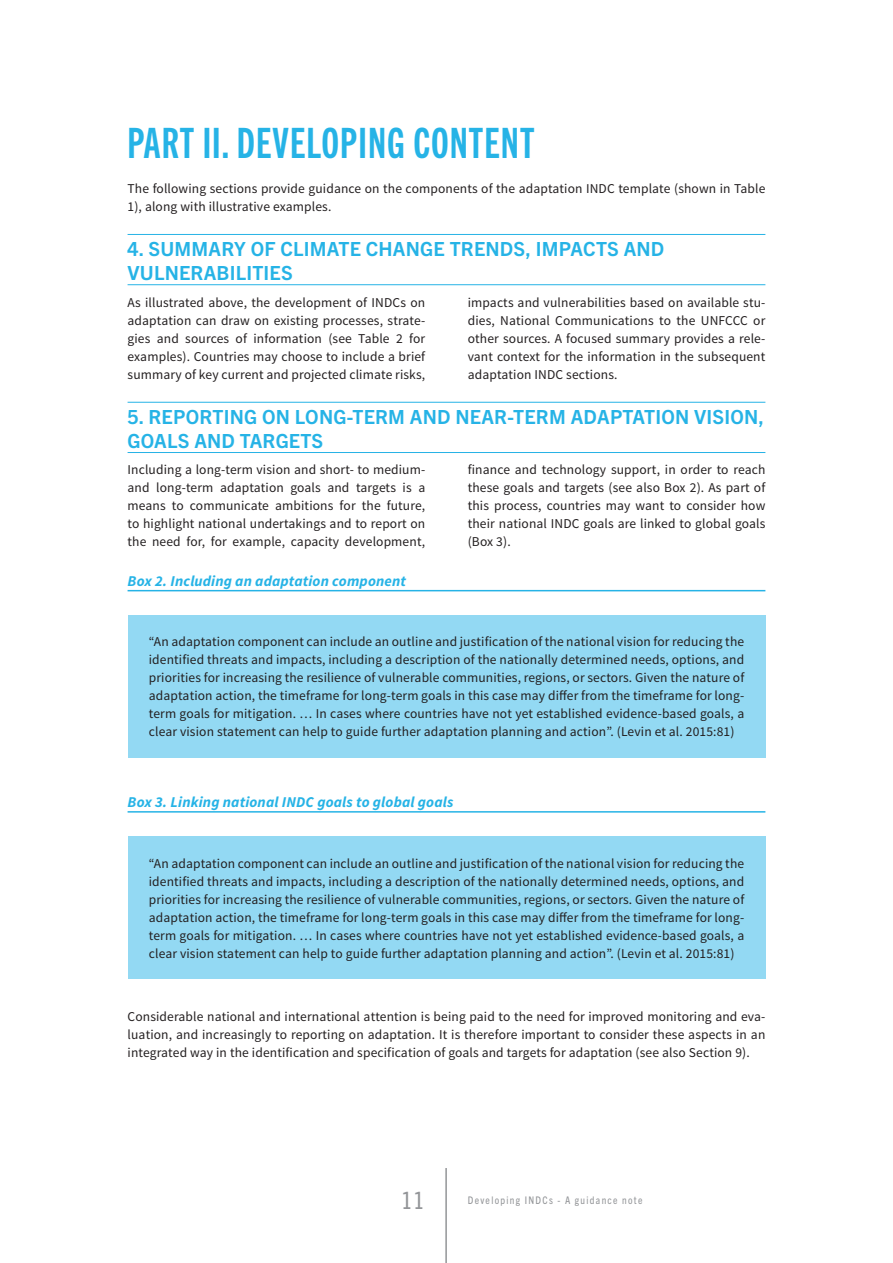
<style>
.page{position:relative;width:893px;height:1263px;background:#fff}
.page>*{position:absolute;margin:0;border:0;box-sizing:border-box;transform-origin:0 0}
.TITLE-1{font:42px "Trade Gothic Next LT Pro Bd Cm";letter-spacing:.025em;color:#26b3e6}
.t1{font:condensed 24px "Trade Gothic Next LT Pro";color:#939598}
.SUBTITLE{font:700 19.5px/24px "Trade Gothic Next LT Pro";letter-spacing:.01em;color:#26b3e6}
.Table-TITLE{font:italic 700 15px "Source Sans Pro";letter-spacing:.01em;color:#26b3e6}
.TXT_1-col{font:13.5px/18px "Source Sans Pro";letter-spacing:.01em;color:#231f20;text-align:justify}
.TXT_2-col{font:13.5px/18px "Source Sans Pro";letter-spacing:.01em;color:#231f20;text-align:justify}
.t2{font:condensed 10.5px "Trade Gothic Next LT Pro";letter-spacing:.125em;color:#939598}
</style>
<div class="page">
<hr style="left:445px;top:1168px;width:2px;height:95px;background:#939598">
<hr style="left:128px;top:234px;width:637px;height:1px;background:#26b3e6">
<hr style="left:128px;top:284px;width:637px;height:1px;background:#26b3e6">
<hr style="left:128px;top:402px;width:637px;height:1px;background:#26b3e6">
<hr style="left:128px;top:452px;width:637px;height:1px;background:#26b3e6">
<hr style="left:128px;top:590px;width:637px;height:1px;background:#26b3e6">
<hr style="left:128px;top:811px;width:637px;height:2px;background:#26b3e6">
<div style="left:128px;top:615px;width:637px;height:143px;background:#93d9f3"></div>
<div style="left:128px;top:836px;width:637px;height:143px;background:#93d9f3"></div>
<p class="TITLE-1" style="left:128px;top:115px;width:408px">PART II. DEVELOPING CONTENT</p>
<p class="TXT_1-col" style="left:128px;top:180px;width:639px">The following sections provide guidance on the components of the adaptation INDC template (shown in Table<br>1), along with illustrative examples.</p>
<p class="SUBTITLE" style="left:128px;top:236px;width:538px">4. SUMMARY OF CLIMATE CHANGE TRENDS, IMPACTS AND<br>VULNERABILITIES</p>
<p class="TXT_2-col" style="left:128px;top:293px;width:299px">As illustrated above, the development of INDCs on adaptation can draw on existing processes, strate&shy;gies and sources of information (see Table 2 for examples). Countries may choose to include a brief summary of key current and projected climate risks,</p>
<p class="TXT_2-col" style="left:468px;top:293px;width:299px">impacts and vulnerabilities based on available stu&shy;dies, National Communications to the UNFCCC or other sources. A focused summary provides a rele&shy;vant context for the information in the subsequent adaptation INDC sections.</p>
<p class="SUBTITLE" style="left:128px;top:403px;width:638px">5. REPORTING ON LONG-TERM AND NEAR-TERM ADAPTATION VISION,<br>GOALS AND TARGETS</p>
<p class="TXT_2-col" style="left:128px;top:461px;width:299px">Including a long-term vision and short- to medium&shy;and long-term adaptation goals and targets is a means to communicate ambitions for the future, to highlight national undertakings and to report on the need for, for example, capacity development,</p>
<p class="TXT_2-col" style="left:468px;top:461px;width:299px">finance and technology support, in order to reach these goals and targets (see also Box 2). As part of this process, countries may want to consider how their national INDC goals are linked to global goals (Box 3).</p>
<p class="Table-TITLE" style="left:128px;top:571px;width:280px">Box 2. Including an adaptation component</p>
<p class="TXT_1-col" style="left:149px;top:633px;width:597px">“An adaptation component can include an outline and justification of the national vision for reducing the identified threats and impacts, including a description of the nationally determined needs, options, and priorities for increasing the resilience of vulnerable communities, regions, or sectors. Given the nature of adaptation action, the timeframe for long-term goals in this case may differ from the timeframe for long&shy;term goals for mitigation. … In cases where countries have not yet established evidence-based goals, a clear vision statement can help to guide further adaptation planning and action”. (Levin et al. 2015:81)</p>
<p class="Table-TITLE" style="left:128px;top:792px;width:327px">Box 3. Linking national INDC goals to global goals</p>
<p class="TXT_1-col" style="left:149px;top:854px;width:597px">“An adaptation component can include an outline and justification of the national vision for reducing the identified threats and impacts, including a description of the nationally determined needs, options, and priorities for increasing the resilience of vulnerable communities, regions, or sectors. Given the nature of adaptation action, the timeframe for long-term goals in this case may differ from the timeframe for long&shy;term goals for mitigation. … In cases where countries have not yet established evidence-based goals, a clear vision statement can help to guide further adaptation planning and action”. (Levin et al. 2015:81)</p>
<p class="TXT_1-col" style="left:128px;top:1007px;width:639px">Considerable national and international attention is being paid to the need for improved monitoring and eva&shy;luation, and increasingly to reporting on adaptation. It is therefore important to consider these aspects in an integrated way in the identification and specification of goals and targets for adaptation (see also Section 9).</p>
<h2 class="t1" style="left:401px;top:1184px;width:25px">11</h2>
<p class="t2" style="left:468px;top:1193px;width:176px">Developing INDCs - A guidance note</p>
</div>
